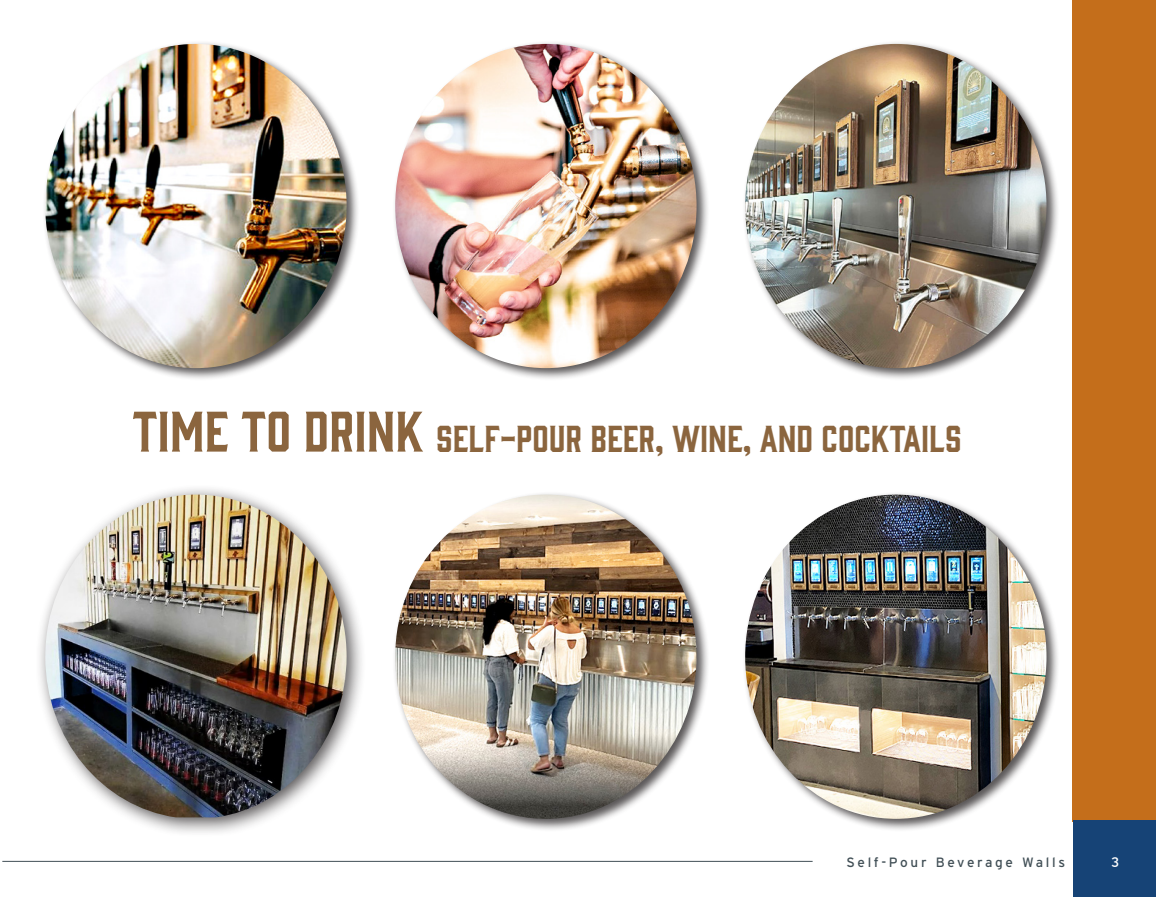
<style>
.page{position:relative;width:1156px;height:897px;background:#fff}
.page>*{position:absolute;margin:0;border:0;box-sizing:border-box;transform-origin:0 0}
.Tagline{font:34.5px "Gin";color:#8b653e}
.t1{font:13.5px "Interstate";letter-spacing:.2em;color:#414f56}
.t2{font:600 13.5px "Raleway";color:#fff}
.s1{font-size:52.5px}
</style>
<div class="page">
<div style="left:1072px;top:0;width:84px;height:821px;background:#c46e1b"></div>
<div style="left:741px;top:40px;width:318px;height:341px;background:#231f20;opacity:.75"></div>
<img style="left:745px;top:44px;width:301px;height:324px">
<div style="left:392px;top:40px;width:317px;height:341px;background:#231f20;opacity:.75"></div>
<img style="left:395px;top:44px;width:301px;height:324px">
<div style="left:42px;top:40px;width:317px;height:341px;background:#231f20;opacity:.75"></div>
<img style="left:45px;top:44px;width:301px;height:324px">
<div style="left:741px;top:491px;width:318px;height:340px;background:#231f20;opacity:.75"></div>
<img style="left:745px;top:494px;width:301px;height:324px">
<div style="left:392px;top:491px;width:317px;height:340px;background:#231f20;opacity:.75"></div>
<img style="left:395px;top:494px;width:301px;height:324px">
<div style="left:35px;top:484px;width:331px;height:353px;background:#231f20;opacity:.75"></div>
<img style="left:45px;top:494px;width:301px;height:323px">
<div style="left:1073px;top:820px;width:83px;height:76px;background:#164376"></div>
<hr style="left:2px;top:861px;width:810px;height:1px;background:#414f56">
<p class="Tagline" style="left:132px;top:414px;width:831px"><span class="s1">TIME TO DRINK</span> SELF-POUR BEER, WINE, AND COCKTAILS</p>
<p class="t1" style="left:846px;top:854px;width:220px">Self-Pour Beverage Walls</p>
<p class="t2" style="left:1111px;top:852px;width:9px">3</p>
</div>
